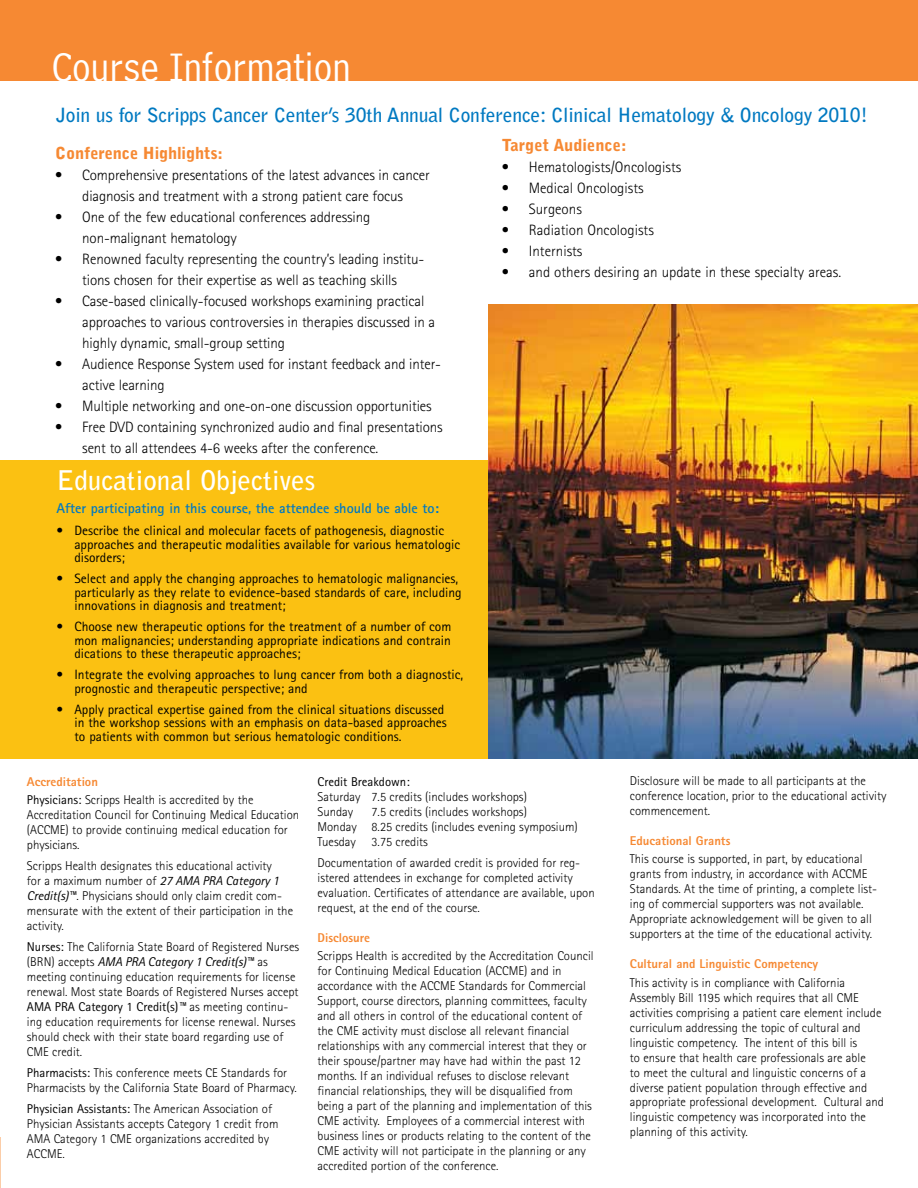
<style>
.page{position:relative;width:918px;height:1188px;background:#fff}
.page>*{position:absolute;margin:0;border:0;box-sizing:border-box;transform-origin:0 0}
.t1{font:42px "Bell Centennial Address";color:#fff}
.t2{font:700 27px "Bell Gothic";color:#fff}
.t3{font:700 19.5px "Bell Gothic";letter-spacing:-.01em;color:#0079c1}
.t4{font:900 16.5px "Bell Gothic";letter-spacing:-.01em;color:#f68933}
.t5{font:300 15px/21px "Rotis Sans Serif";letter-spacing:-.01em;color:#000}
.t6{font:700 14.25px "Rotis Sans Serif";color:#0079c1}
.t7{font:13.5px/13.5px "Rotis Sans Serif";color:#000}
.t8{font:300 12.75px/15px "Rotis Sans Serif";color:#000}
.t9{font:800 12.75px "Rotis Sans Serif";color:#f68933}
.t10{font:12.75px "Rotis Sans Serif";color:#000}
.s1{font-weight:800;color:#f68933}
.s2{font-weight:400}
.s3{font-weight:400;font-style:italic}
.s4{font-style:italic}
</style>
<div class="page">
<svg style="left:0;top:1137px;width:1px;height:51px"></svg>
<div style="left:0;top:460px;width:918px;height:299px;background:#fbc112"></div>
<div style="left:0;top:0;width:918px;height:80px;background:#f68933"></div>
<img style="left:488px;top:304px;width:430px;height:454px">
<h1 class="t1" style="left:52px;top:43px;width:301px">Course Information</h1>
<h3 class="t3" style="left:56px;top:103px;width:813px">Join us for Scripps Cancer Center’s 30th Annual Conference: Clinical Hematology &amp; Oncology 2010!</h3>
<p class="t4" style="left:55px;top:143px;width:169px">Conference Highlights:</p>
<p class="t5" style="left:55px;top:164px;width:376px;text-align:center">• Comprehensive presentations of the latest advances in cancer diagnosis and treatment with a strong patient care focus</p>
<p class="t5" style="left:82px;top:206px;width:290px;text-indent:-27px">• One of the few educational conferences addressing non-malignant hematology</p>
<p class="t5" style="left:55px;top:248px;width:371px;text-align:center">• Renowned faculty representing the country’s leading institu&shy;tions chosen for their expertise as well as teaching skills</p>
<p class="t5" style="left:82px;top:290px;width:354px;text-indent:-27px">• Case-based clinically-focused workshops examining practical approaches to various controversies in therapies discussed in a highly dynamic, small-group setting</p>
<p class="t5" style="left:82px;top:353px;width:360px;text-indent:-27px">• Audience Response System used for instant feedback and inter&shy;active learning</p>
<p class="t5" style="left:55px;top:395px;width:378px">• Multiple networking and one-on-one discussion opportunities</p>
<p class="t5" style="left:82px;top:416px;width:362px;text-indent:-27px">• Free DVD containing synchronized audio and final presentations sent to all attendees 4-6 weeks after the conference.</p>
<h2 class="t2" style="left:56px;top:464px;width:260px">Educational Objectives</h2>
<p class="t6" style="left:56px;top:499px;width:384px">After participating in this course, the attendee should be able to:</p>
<p class="t7" style="left:74px;top:524px;width:387px;text-indent:-18px">• Describe the clinical and molecular facets of pathogenesis, diagnostic approaches and therapeutic modalities available for various hematologic disorders;</p>
<p class="t7" style="left:74px;top:572px;width:389px;text-indent:-18px">• Select and apply the changing approaches to hematologic malignancies, particularly as they relate to evidence-based standards of care, including innovations in diagnosis and treatment;</p>
<p class="t7" style="left:74px;top:620px;width:378px;text-align:justify;text-indent:-18px">• Choose new therapeutic options for the treatment of a number of com mon malignancies; understanding appropriate indications and contrain dications to these therapeutic approaches;</p>
<p class="t7" style="left:74px;top:668px;width:390px;text-indent:-18px">• Integrate the evolving approaches to lung cancer from both a diagnostic, prognostic and therapeutic perspective; and</p>
<p class="t7" style="left:74px;top:702px;width:374px;text-indent:-18px">• Apply practical expertise gained from the clinical situations discussed in the workshop sessions with an emphasis on data-based approaches to patients with common but serious hematologic conditions.</p>
<p class="t4" style="left:502px;top:135px;width:126px">Target Audience:</p>
<p class="t5" style="left:502px;top:156px;width:181px">• Hematologists/Oncologists</p>
<p class="t5" style="left:502px;top:177px;width:143px">• Medical Oncologists</p>
<p class="t5" style="left:502px;top:198px;width:82px">• Surgeons</p>
<p class="t5" style="left:502px;top:219px;width:154px">• Radiation Oncologists</p>
<p class="t5" style="left:502px;top:240px;width:82px">• Internists</p>
<p class="t5" style="left:502px;top:261px;width:341px">• and others desiring an update in these specialty areas.</p>
<p class="t8" style="left:27px;top:772px;width:228px;line-height:18.3px"><span class="s1">Accreditation<br></span><span class="s2">Physicians:</span> Scripps Health is accredited by the</p>
<p class="t8" style="left:27px;top:807px;width:274px">Accreditation Council for Continuing Medical Education (ACCME) to provide continuing medical education for physicians.</p>
<p class="t8" style="left:27px;top:858px;width:268px">Scripps Health designates this educational activity<br>for a maximum number of <span class="s3">27 AMA PRA Category 1<br>Credit(s)</span><span class="s4">™</span>. Physicians should only claim credit com&shy;mensurate with the extent of their participation in the activity.</p>
<p class="t8" style="left:27px;top:939px;width:274px"><span class="s2">N urses:</span> The California State Board of Registered Nurses (BRN) accepts <span class="s3">AMA PRA Category 1 Credit(s)</span><span class="s4">™</span> as meeting continuing education requirements for license renewal. Most state Boards of Registered Nurses accept <span class="s2">AMA PRA Category 1 Credit(s)</span><span class="s4">™</span> as meeting continu&shy;ing education requirements for license renewal. Nurses should check with their state board regarding use of CME credit.</p>
<p class="t8" style="left:27px;top:1065px;width:271px"><span class="s2">Pharmacists:</span> This conference meets CE Standards for<br>Pharmacists by the California State Board of Pharmacy.</p>
<p class="t8" style="left:27px;top:1101px;width:253px"><span class="s2">Physician Assistants:</span> The American Association of Physician Assistants accepts Category 1 credit from AMA Category 1 CME organizations accredited by ACCME.</p>
<p class="t10" style="left:318px;top:774px;width:94px">Credit Breakdown:</p>
<p class="t8" style="left:318px;top:789px;width:211px">Saturday 7.5 credits (includes workshops)<br>Sunday</p>
<p class="t8" style="left:318px;top:804px;width:262px;text-indent:54px">7.5 credits (includes workshops)<br>Monday 8.25 credits (includes evening symposium)<br>Tuesday 3.75 credits</p>
<p class="t8" style="left:318px;top:855px;width:279px">Documentation of awarded credit is provided for reg&shy;istered attendees in exchange for completed activity evaluation. Certificates of attendance are available, upon request, at the end of the course.</p>
<p class="t9" style="left:318px;top:929px;width:54px">Disclosure</p>
<p class="t8" style="left:318px;top:948px;width:278px">Scripps Health is accredited by the Accreditation Council for Continuing Medical Education (ACCME) and in accordance with the ACCME Standards for Commercial Support, course directors, planning committees, faculty and all others in control of the educational content of the CME activity must disclose all relevant financial relationships with any commercial interest that they or their spouse/partner may have had within the past 12 months. If an individual refuses to disclose relevant financial relationships, they will be disqualified from being a part of the planning and implementation of this CME activity. Employees of a commercial interest with business lines or products relating to the content of the CME activity will not participate in the planning or any accredited portion of the conference.</p>
<p class="t8" style="left:630px;top:773px;width:258px">Disclosure will be made to all participants at the conference location, prior to the educational activity commencement.</p>
<p class="t9" style="left:630px;top:833px;width:102px">Educational Grants</p>
<p class="t8" style="left:630px;top:852px;width:249px">This course is supported, in part, by educational grants from industry, in accordance with ACCME Standards. At the time of printing, a complete list&shy;ing of commercial supporters was not available.<br>Appropriate acknowledgement will be given to all supporters at the time of the educational activity.</p>
<p class="t9" style="left:630px;top:956px;width:190px">Cultural and Linguistic Competency</p>
<p class="t8" style="left:630px;top:975px;width:256px">This activity is in compliance with California Assembly Bill 1195 which requires that all CME activities comprising a patient care element include curriculum addressing the topic of cultural and linguistic competency. The intent of this bill is<br>to ensure that health care professionals are able<br>to meet the cultural and linguistic concerns of a diverse patient population through effective and appropriate professional development. Cultural and linguistic competency was incorporated into the planning of this activity.</p>
</div>
